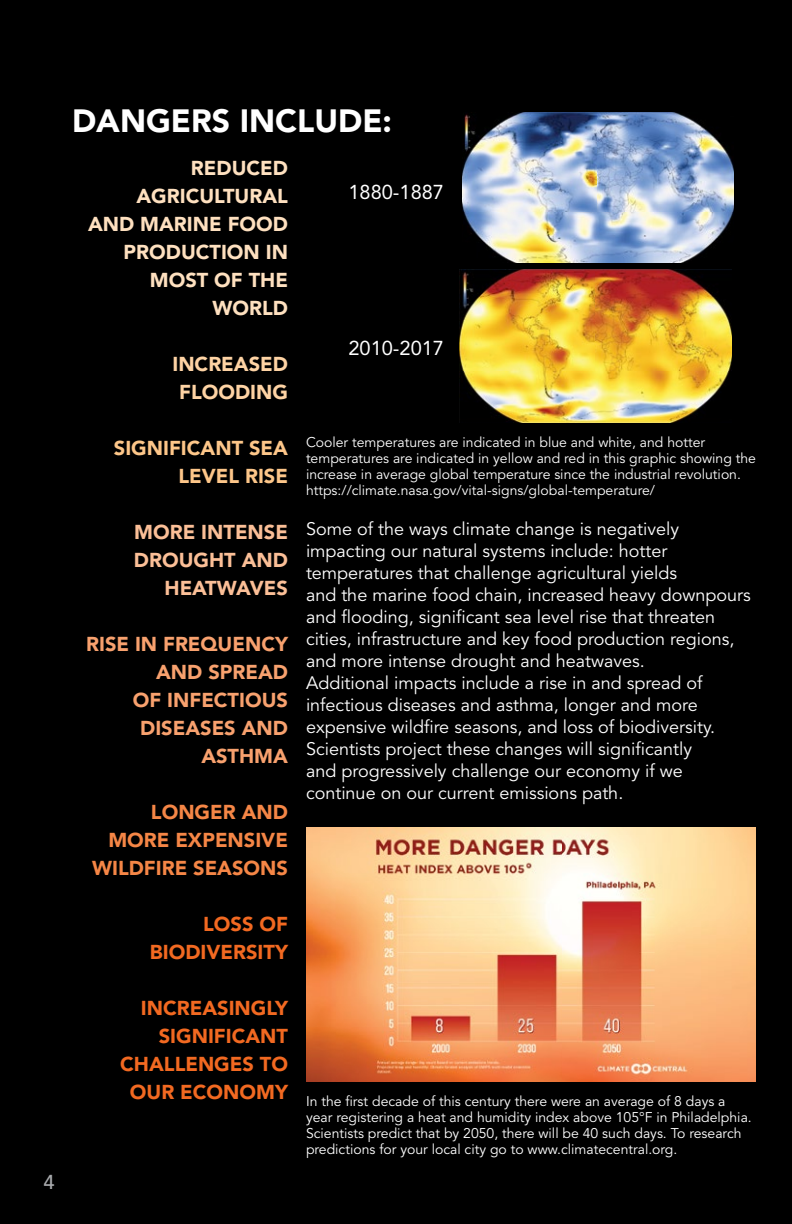
<style>
.page{position:relative;width:792px;height:1224px;background:#000}
.page>*{position:absolute;margin:0;border:0;box-sizing:border-box;transform-origin:0 0}
.t1{font:900 32px "Avenir";color:#fff}
.t2{font:900 20px/28px "Avenir";color:#fee0bf;text-align:right}
.t3{font:900 20px/28px "Avenir";color:#f8a16e;text-align:right}
.t4{font:900 20px/28px "Avenir";color:#f26921;text-align:right}
.t5{font:900 20px/28px "Avenir";color:#f58646;text-align:right}
.t6{font:900 20px/28px "Avenir";color:#fbbf97;text-align:right}
.t7{font:900 20px/28px "Avenir";color:#fdc689;text-align:right}
.t8{font:20px "Avenir";color:#fff}
.t9{font:900 20px/28px "Avenir";color:#fed3a4;text-align:center}
.t10{font:500 20px "Avenir";color:#a7a9ac}
.t11{font:18px/22px "Avenir";color:#fff}
.t12{font:14px/16px "Avenir";color:#fff}
</style>
<div class="page">
<img style="left:462px;top:112px;width:272px;height:151px">
<img style="left:460px;top:269px;width:272px;height:154px">
<img style="left:306px;top:828px;width:450px;height:254px">
<p class="t10" style="left:44px;top:1170px;width:13px">4</p>
<h1 class="t1" style="left:72px;top:102px;width:321px">DANGERS INCLUDE:</h1>
<p class="t2" style="left:88px;top:154px;width:201px">REDUCED<br>AGRICULTURAL<br>AND MARINE FOOD<br>PRODUCTION IN<br>MOST OF THE<br>WORLD</p>
<p class="t9" style="left:172px;top:350px;width:117px">INCREASED<br>FLOODING</p>
<p class="t7" style="left:114px;top:434px;width:176px">SIGNIFICANT SEA<br>LEVEL RISE</p>
<p class="t6" style="left:134px;top:518px;width:156px">MORE INTENSE<br>DROUGHT AND<br>HEATWAVES</p>
<p class="t3" style="left:86px;top:630px;width:203px">RISE IN FREQUENCY<br>AND SPREAD<br>OF INFECTIOUS<br>DISEASES AND<br>ASTHMA</p>
<p class="t5" style="left:92px;top:798px;width:197px">LONGER AND<br>MORE EXPENSIVE<br>WILDFIRE SEASONS</p>
<p class="t4" style="left:150px;top:910px;width:140px">LOSS OF<br>BIODIVERSITY</p>
<p class="t8" style="left:348px;top:180px;width:97px">1880-1887</p>
<p class="t8" style="left:348px;top:336px;width:97px">2010-2017</p>
<p class="t12" style="left:306px;top:435px;width:452px">Cooler temperatures are indicated in blue and white, and hotter temperatures are indicated in yellow and red in this graphic showing the increase in average global temperature since the industrial revolution. https://climate.nasa.gov/vital-signs/global-temperature/</p>
<p class="t11" style="left:306px;top:519px;width:446px">Some of the ways climate change is negatively impacting our natural systems include: hotter temperatures that challenge agricultural yields<br>and the marine food chain, increased heavy downpours and flooding, significant sea level rise that threaten cities, infrastructure and key food production regions, and more intense drought and heatwaves.<br>Additional impacts include a rise in and spread of infectious diseases and asthma, longer and more expensive wildfire seasons, and loss of biodiversity.<br>Scientists project these changes will significantly<br>and progressively challenge our economy if we continue on our current emissions path.</p>
<p class="t4" style="left:120px;top:994px;width:169px">INCREASINGLY<br>SIGNIFICANT<br>CHALLENGES TO</p>
<p class="t12" style="left:306px;top:1094px;width:447px;text-indent:-176px"><sup>OUR</sup> <sup>ECONOMY</sup> In the first decade of this century there were an average of 8 days a year registering a heat and humidity index above 105°F in Philadelphia.<br>Scientists predict that by 2050, there will be 40 such days. To research predictions for your local city go to www.climatecentral.org.</p>
</div>
